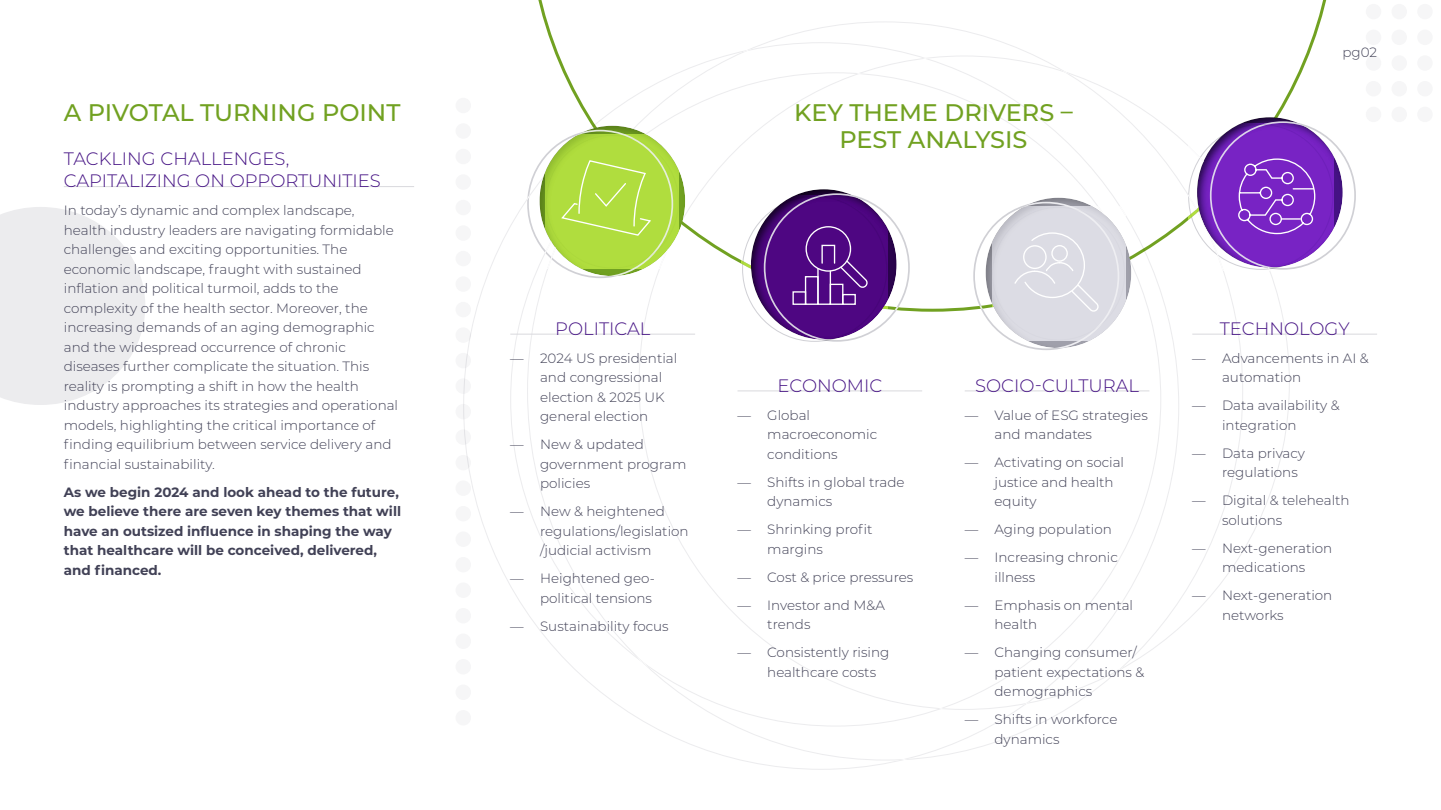
<style>
.page{position:relative;width:1441px;height:810px;background:#fff}
.page>*{position:absolute;margin:0;border:0;box-sizing:border-box;transform-origin:0 0}
.t1{font:500 24px/27px "Montserrat";color:#71a121;text-align:center}
.t2{font:300 18px/22.5px "Montserrat";color:#451284}
.t3{font:300 13.5px/19.5px "Montserrat";color:#414156}
.t4{font:700 13.5px/19.5px "Montserrat";color:#414156}
</style>
<div class="page">
<svg style="left:0;top:207px;width:145px;height:198px"></svg>
<svg style="left:527px;top:0;width:800px;height:312px"></svg>
<hr style="left:64px;top:186px;width:350px;height:1px;background:#d9d9dd">
<hr style="left:737px;top:391px;width:185px;height:1px;background:#d9d9dd">
<hr style="left:964px;top:391px;width:185px;height:1px;background:#d9d9dd">
<hr style="left:510px;top:334px;width:185px;height:1px;background:#d9d9dd">
<hr style="left:1191px;top:334px;width:185px;height:1px;background:#d9d9dd">
<div style="left:526px;top:115px;width:172px;height:162px;background:#000;opacity:.25"></div>
<div style="left:972px;top:187px;width:172px;height:162px;background:#000;opacity:.25"></div>
<div style="left:737px;top:178px;width:172px;height:162px;background:#000;opacity:.75"></div>
<div style="left:1183px;top:106px;width:172px;height:162px;background:#000;opacity:.75"></div>
<svg style="left:560px;top:161px;width:92px;height:76px;background:#b5df4a"></svg>
<div style="left:792px;top:291px;width:14px;height:14px;border:1px solid #fff"></div>
<div style="left:829px;top:284px;width:14px;height:21px;border:1px solid #fff"></div>
<div style="left:842px;top:294px;width:13px;height:11px;border:1px solid #fff"></div>
<div style="left:804px;top:276px;width:14px;height:29px;border:1px solid #fff"></div>
<svg style="left:816px;top:268px;width:15px;height:38px"></svg>
<div style="left:821px;top:245px;width:14px;height:19px;border:1px solid #fff"></div>
<div style="left:805px;top:226px;width:46px;height:46px;border:1px solid #fff;border-radius:50%"></div>
<svg style="left:839px;top:259px;width:30px;height:31px"></svg>
<svg style="left:1013px;top:232px;width:87px;height:81px;background:#dedee6"></svg>
<svg style="left:1237px;top:158px;width:78px;height:77px;background:#893fcb"></svg>
<div style="left:455px;top:98px;width:16px;height:15px;background:#f6f6f7;border-radius:50%"></div>
<div style="left:455px;top:123px;width:16px;height:16px;background:#f6f6f7;border-radius:50%"></div>
<div style="left:455px;top:149px;width:16px;height:15px;background:#f6f6f7;border-radius:50%"></div>
<div style="left:455px;top:174px;width:16px;height:16px;background:#f6f6f7;border-radius:50%"></div>
<div style="left:455px;top:200px;width:16px;height:15px;background:#f6f6f7;border-radius:50%"></div>
<div style="left:455px;top:225px;width:16px;height:16px;background:#f6f6f7;border-radius:50%"></div>
<div style="left:455px;top:251px;width:16px;height:15px;background:#f6f6f7;border-radius:50%"></div>
<div style="left:455px;top:276px;width:16px;height:16px;background:#f6f6f7;border-radius:50%"></div>
<div style="left:455px;top:302px;width:16px;height:15px;background:#f6f6f7;border-radius:50%"></div>
<div style="left:455px;top:327px;width:16px;height:16px;background:#f6f6f7;border-radius:50%"></div>
<div style="left:455px;top:353px;width:16px;height:15px;background:#f6f6f7;border-radius:50%"></div>
<div style="left:455px;top:378px;width:16px;height:16px;background:#f6f6f7;border-radius:50%"></div>
<div style="left:455px;top:404px;width:16px;height:15px;background:#f6f6f7;border-radius:50%"></div>
<div style="left:455px;top:429px;width:16px;height:16px;background:#f6f6f7;border-radius:50%"></div>
<div style="left:455px;top:455px;width:16px;height:15px;background:#f6f6f7;border-radius:50%"></div>
<div style="left:455px;top:480px;width:16px;height:16px;background:#f6f6f7;border-radius:50%"></div>
<div style="left:455px;top:506px;width:16px;height:15px;background:#f6f6f7;border-radius:50%"></div>
<div style="left:455px;top:531px;width:16px;height:16px;background:#f6f6f7;border-radius:50%"></div>
<div style="left:455px;top:557px;width:16px;height:15px;background:#f6f6f7;border-radius:50%"></div>
<div style="left:455px;top:583px;width:16px;height:15px;background:#f6f6f7;border-radius:50%"></div>
<div style="left:455px;top:608px;width:16px;height:15px;background:#f6f6f7;border-radius:50%"></div>
<div style="left:455px;top:634px;width:16px;height:15px;background:#f6f6f7;border-radius:50%"></div>
<div style="left:455px;top:659px;width:16px;height:15px;background:#f6f6f7;border-radius:50%"></div>
<div style="left:455px;top:685px;width:16px;height:15px;background:#f6f6f7;border-radius:50%"></div>
<div style="left:455px;top:710px;width:16px;height:15px;background:#f6f6f7;border-radius:50%"></div>
<div style="left:1365px;top:4px;width:15px;height:15px;background:#f6f6f7;border-radius:50%"></div>
<div style="left:1391px;top:4px;width:15px;height:15px;background:#f6f6f7;border-radius:50%"></div>
<div style="left:1416px;top:4px;width:16px;height:15px;background:#f6f6f7;border-radius:50%"></div>
<div style="left:1365px;top:30px;width:15px;height:15px;background:#f6f6f7;border-radius:50%"></div>
<div style="left:1391px;top:30px;width:15px;height:15px;background:#f6f6f7;border-radius:50%"></div>
<div style="left:1416px;top:30px;width:16px;height:15px;background:#f6f6f7;border-radius:50%"></div>
<div style="left:1365px;top:55px;width:15px;height:16px;background:#f6f6f7;border-radius:50%"></div>
<div style="left:1391px;top:55px;width:15px;height:16px;background:#f6f6f7;border-radius:50%"></div>
<div style="left:1416px;top:55px;width:16px;height:16px;background:#f6f6f7;border-radius:50%"></div>
<div style="left:1365px;top:81px;width:15px;height:15px;background:#f6f6f7;border-radius:50%"></div>
<div style="left:1391px;top:81px;width:15px;height:15px;background:#f6f6f7;border-radius:50%"></div>
<div style="left:1416px;top:81px;width:16px;height:15px;background:#f6f6f7;border-radius:50%"></div>
<div style="left:1365px;top:107px;width:15px;height:15px;background:#f6f6f7;border-radius:50%"></div>
<div style="left:1391px;top:107px;width:15px;height:15px;background:#f6f6f7;border-radius:50%"></div>
<div style="left:1416px;top:107px;width:16px;height:15px;background:#f6f6f7;border-radius:50%"></div>
<h1 class="t1" style="left:64px;top:98px;width:338px">A PIVOTAL TURNING POINT</h1>
<h2 class="t2" style="left:64px;top:147px;width:318px">TACKLING CHALLENGES,<br>CAPITALIZING ON OPPORTUNITIES</h2>
<p class="t3" style="left:64px;top:200px;width:336px">In today’s dynamic and complex landscape, health industry leaders are navigating formidable challenges and exciting opportunities. The economic landscape, fraught with sustained inflation and political turmoil, adds to the complexity of the health sector. Moreover, the increasing demands of an aging demographic and the widespread occurrence of chronic diseases further complicate the situation. This reality is prompting a shift in how the health industry approaches its strategies and operational models, highlighting the critical importance of finding equilibrium between service delivery and financial sustainability.</p>
<p class="t4" style="left:64px;top:481px;width:339px">As we begin 2024 and look ahead to the future, we believe there are seven key themes that will have an outsized influence in shaping the way that healthcare will be conceived, delivered, and financed.</p>
<h1 class="t1" style="left:794px;top:98px;width:280px">KEY THEME DRIVERS –<br>PEST ANALYSIS</h1>
<p class="t3" style="left:1341px;top:42px;width:36px">pg02</p>
<h2 class="t2" style="left:555px;top:317px;width:97px">POLITICAL</h2>
<p class="t3" style="left:540px;top:348px;width:139px;text-indent:-30px">— 2024 US presidential and congressional election &amp; 2025 UK general election</p>
<p class="t3" style="left:540px;top:434px;width:148px;text-indent:-30px">— New &amp; updated government program policies</p>
<p class="t3" style="left:540px;top:501px;width:150px;text-indent:-30px">— New &amp; heightened regulations/legislation /judicial activism</p>
<p class="t3" style="left:510px;top:568px;width:146px;text-align:right">— Heightened geo&shy;political tensions</p>
<p class="t3" style="left:510px;top:616px;width:160px">— Sustainability focus</p>
<h2 class="t2" style="left:777px;top:373px;width:106px">ECONOMIC</h2>
<p class="t3" style="left:767px;top:405px;width:111px;text-indent:-30px">— Global macroeconomic conditions</p>
<p class="t3" style="left:767px;top:472px;width:139px;text-indent:-30px">— Shifts in global trade dynamics</p>
<p class="t3" style="left:767px;top:519px;width:107px;text-indent:-30px">— Shrinking profit margins</p>
<p class="t3" style="left:737px;top:567px;width:177px">— Cost &amp; price pressures</p>
<p class="t3" style="left:767px;top:595px;width:119px;text-indent:-30px">— Investor and M&amp;A trends</p>
<p class="t3" style="left:767px;top:642px;width:123px;text-indent:-30px">— Consistently rising healthcare costs</p>
<h2 class="t2" style="left:974px;top:373px;width:165px">SOCIO-CULTURAL</h2>
<p class="t3" style="left:994px;top:405px;width:155px;text-indent:-30px">— Value of ESG strategies and mandates</p>
<p class="t3" style="left:994px;top:452px;width:131px;text-indent:-30px">— Activating on social justice and health equity</p>
<p class="t3" style="left:964px;top:519px;width:149px">— Aging population</p>
<p class="t3" style="left:994px;top:547px;width:125px;text-indent:-30px">— Increasing chronic illness</p>
<p class="t3" style="left:994px;top:595px;width:140px;text-indent:-30px">— Emphasis on mental health</p>
<p class="t3" style="left:994px;top:642px;width:151px;text-indent:-30px">— Changing consumer/ patient expectations &amp; demographics</p>
<p class="t3" style="left:994px;top:709px;width:124px;text-indent:-30px">— Shifts in workforce dynamics</p>
<h2 class="t2" style="left:1219px;top:317px;width:131px">TECHNOLOGY</h2>
<p class="t3" style="left:1221px;top:348px;width:148px;text-indent:-30px">— Advancements in AI &amp; automation</p>
<p class="t3" style="left:1221px;top:395px;width:119px;text-indent:-30px">— Data availability &amp; integration</p>
<p class="t3" style="left:1221px;top:443px;width:84px;text-indent:-30px">— Data privacy regulations</p>
<p class="t3" style="left:1221px;top:490px;width:129px;text-indent:-30px">— Digital &amp; telehealth solutions</p>
<p class="t3" style="left:1191px;top:538px;width:141px;text-align:center">— Next-generation medications</p>
<p class="t3" style="left:1221px;top:585px;width:112px;text-indent:-30px">— Next-generation networks</p>
</div>
